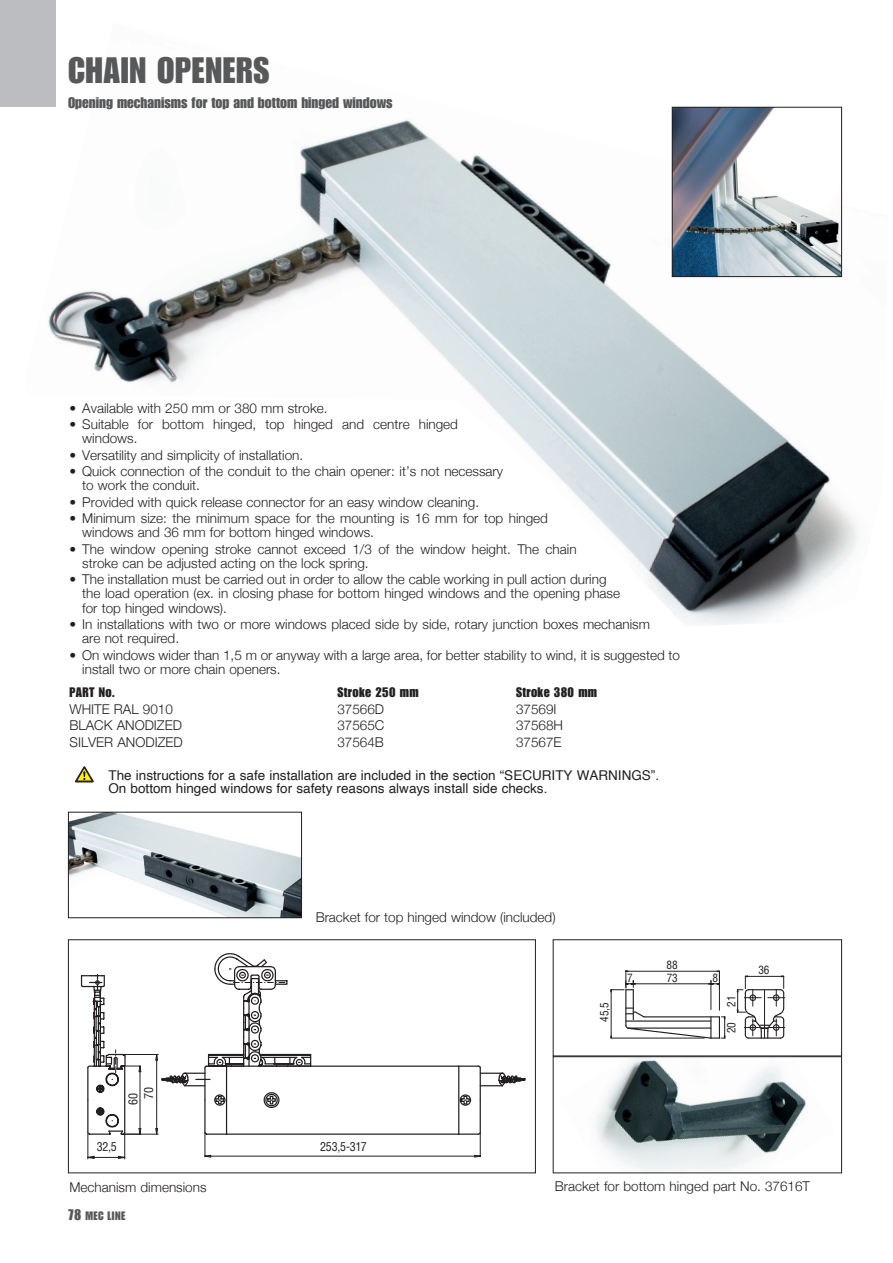
<style>
.page{position:relative;width:893px;height:1263px;background:#fff}
.page>*{position:absolute;margin:0;border:0;box-sizing:border-box;transform-origin:0 0}
.t1{font:36px "Impact";letter-spacing:.02em;color:#57585a}
.t2{font:15px "Impact";color:#57585a}
.t3{font:300 13.5px/14.2px "Helvetica Neue";color:#231f20}
.t4{font:13.5px/13.5px "Helvetica";color:#231f20}
.t5{font:13.5px "Impact";letter-spacing:.025em;color:#231f20}
.t6{font:condensed 12px/15.6px "Helvetica";color:#231f20;text-align:center}
.t7{font:12px "Impact";letter-spacing:.04em;color:#57585a}
.t8{font:condensed 11.25px "Helvetica";color:#231f20}
.s1{font-size:15px}
</style>
<div class="page">
<div style="left:0;top:0;width:55px;height:106px;background:#bcbdc0"></div>
<img style="left:26px;top:23px;width:832px;height:602px">
<svg style="left:81px;top:953px;width:445px;height:207px"></svg>
<div style="left:68px;top:939px;width:468px;height:234px;border:1px solid #231f20"></div>
<svg style="left:610px;top:970px;width:175px;height:69px"></svg>
<div style="left:553px;top:939px;width:289px;height:117px;border:1px solid #231f20"></div>
<img style="left:596px;top:1058px;width:210px;height:113px">
<div style="left:553px;top:1056px;width:289px;height:117px;border:1px solid #231f20"></div>
<img style="left:70px;top:814px;width:230px;height:102px">
<div style="left:68px;top:812px;width:234px;height:106px;border:1px solid #231f20"></div>
<svg style="left:75px;top:766px;width:19px;height:16px"></svg>
<img style="left:674px;top:109px;width:166px;height:166px">
<div style="left:672px;top:107px;width:170px;height:170px;border:1px solid #231f20"></div>
<h1 class="t1" style="left:68px;top:50px;width:203px">CHAIN OPENERS</h1>
<p class="t2" style="left:68px;top:94px;width:326px">Opening mechanisms for top and bottom hinged windows</p>
<p class="t3" style="left:70px;top:400px;width:259px">• Available with 250 mm or 380 mm stroke.</p>
<p class="t3" style="left:82px;top:416px;width:377px;text-indent:-13px">• Suitable for bottom hinged, top hinged and centre hinged windows.</p>
<p class="t3" style="left:70px;top:447px;width:235px">• Versatility and simplicity of installation.</p>
<p class="t3" style="left:82px;top:463px;width:422px;text-indent:-13px">• Quick connection of the conduit to the chain opener: it’s not necessary to work the conduit.</p>
<p class="t3" style="left:70px;top:494px;width:411px">• Provided with quick release connector for an easy window cleaning.</p>
<p class="t3" style="left:82px;top:510px;width:467px;text-indent:-13px">• Minimum size: the minimum space for the mounting is 16 mm for top hinged windows and 36 mm for bottom hinged windows.</p>
<p class="t3" style="left:82px;top:541px;width:496px;text-indent:-13px">• The window opening stroke cannot exceed 1/3 of the window height. The chain stroke can be adjusted acting on the lock spring.</p>
<p class="t3" style="left:82px;top:571px;width:539px;text-indent:-13px">• The installation must be carried out in order to allow the cable working in pull action during the load operation (ex. in closing phase for bottom hinged windows and the opening phase for top hinged windows).</p>
<p class="t3" style="left:82px;top:616px;width:569px;text-indent:-13px">• In installations with two or more windows placed side by side, rotary junction boxes mechanism are not required.</p>
<p class="t3" style="left:82px;top:647px;width:599px;text-indent:-13px">• On windows wider than 1,5 m or anyway with a large area, for better stability to wind, it is suggested to install two or more chain openers.</p>
<p class="t5" style="left:70px;top:685px;width:47px">PART No.</p>
<p class="t5" style="left:337px;top:685px;width:83px">Stroke 250 mm</p>
<p class="t5" style="left:516px;top:685px;width:83px">Stroke 380 mm</p>
<p class="t3" style="left:70px;top:701px;width:105px">WHITE RAL 9010</p>
<p class="t3" style="left:337px;top:701px;width:48px">37566D</p>
<p class="t3" style="left:516px;top:701px;width:42px">37569I</p>
<p class="t3" style="left:70px;top:717px;width:114px">BLACK ANODIZED</p>
<p class="t3" style="left:337px;top:717px;width:49px">37565C</p>
<p class="t3" style="left:516px;top:717px;width:49px">37568H</p>
<p class="t3" style="left:70px;top:734px;width:115px">SILVER ANODIZED</p>
<p class="t3" style="left:337px;top:734px;width:48px">37564B</p>
<p class="t3" style="left:516px;top:734px;width:47px">37567E</p>
<p class="t8" style="left:499px;top:470px;width:13px;rotate:-90deg">6 0</p>
<p class="t4" style="left:108px;top:769px;width:552px">The instructions for a safe installation are included in the section “SECURITY WARNINGS”.<br>On bottom hinged windows for safety reasons always install side checks.</p>
<p class="t6" style="left:125px;top:1105px;width:19px;rotate:-90deg">6 0<br>7 0</p>
<p class="t6" style="left:97px;top:1139px;width:22px">3 2 , 5</p>
<p class="t3" style="left:316px;top:909px;width:241px">Bracket for top hinged window (included)</p>
<p class="t6" style="left:320px;top:1139px;width:48px">2 5 3 , 5 - 3 1 7</p>
<p class="t8" style="left:597px;top:1022px;width:21px;rotate:-90deg">4 5 , 5</p>
<p class="t8" style="left:667px;top:958px;width:13px">8 8</p>
<p class="t8" style="left:627px;top:971px;width:7px">7</p>
<p class="t8" style="left:667px;top:971px;width:13px">7 3</p>
<p class="t8" style="left:712px;top:971px;width:7px">8</p>
<p class="t8" style="left:724px;top:1006px;width:12px;rotate:-90deg">2 1</p>
<p class="t8" style="left:724px;top:1033px;width:13px;rotate:-90deg">2 0</p>
<p class="t8" style="left:758px;top:963px;width:13px">3 6</p>
<p class="t3" style="left:70px;top:1178px;width:138px">Mechanism dimensions</p>
<p class="t3" style="left:555px;top:1178px;width:257px">Bracket for bottom hinged part No. 37616T</p>
<p class="t7" style="left:68px;top:1208px;width:59px"><span class="s1">78</span> MEC LINE</p>
</div>
